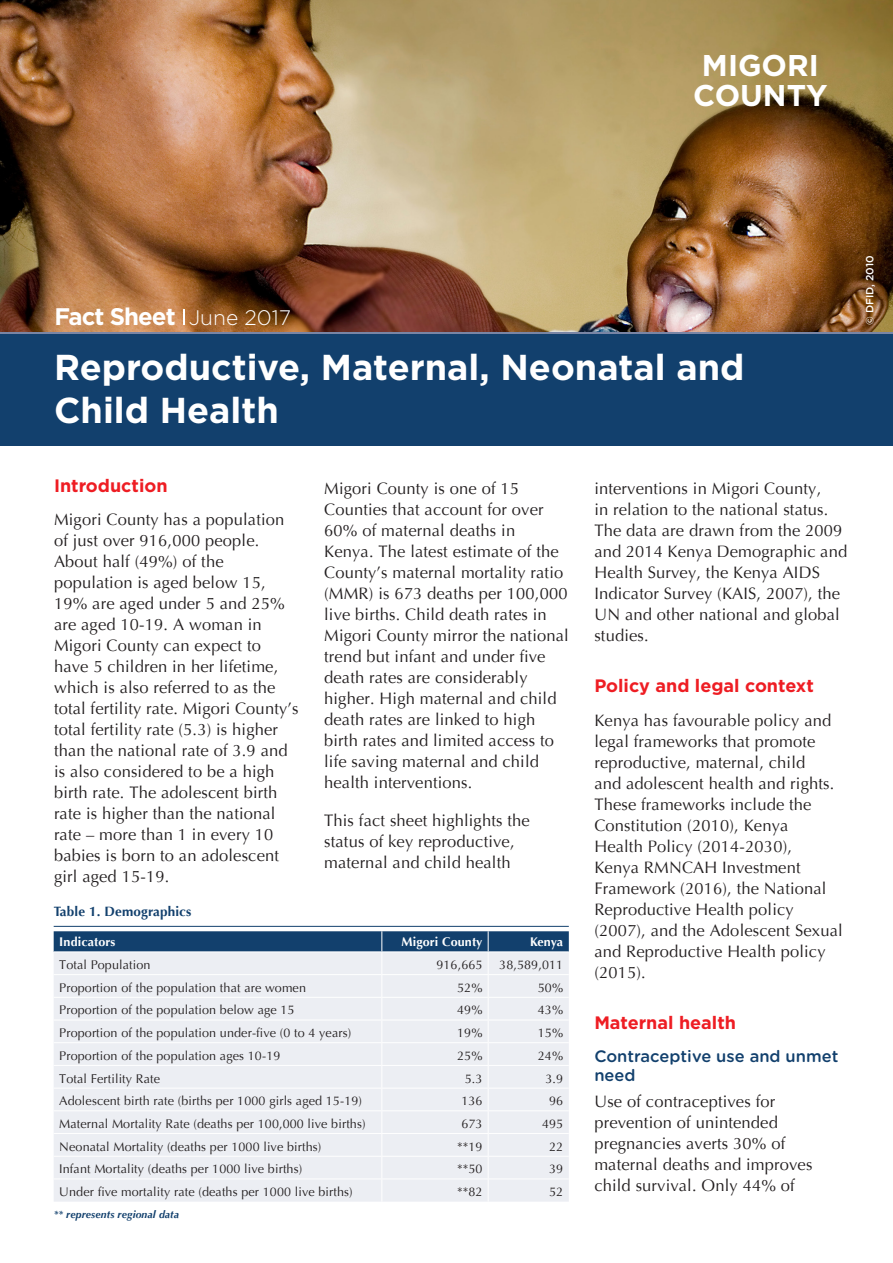
<style>
.page{position:relative;width:893px;height:1263px;background:#fff}
.page>*{position:absolute;margin:0;border:0;box-sizing:border-box;transform-origin:0 0}
.Headings{font:700 36px/43.2px "Gotham Pro";color:#fff}
.Sub_headings{font:700 30px "Gotham Pro";color:#fff}
.Sub_headings-2{font:700 24px "Gotham Pro";letter-spacing:-.04em;color:#fff}
.Sub_headings-3{font:300 21px "Gotham";color:#fff}
.Sub_headings-4{font:700 18px "Gotham Pro";color:#ee1d23}
.Body_text{font:16.5px/21px "Optima";letter-spacing:.01em;color:#231f20}
.Subheading_2{font:500 16.5px/19.8px "Gotham Rounded";color:#12406d}
.table_caption{font:700 13.5px "Optima";letter-spacing:.01em;color:#12406d}
.Body_text-2{font:12.6px "Optima";letter-spacing:.01em;color:#231f20}
.Body_text-3{font:700 12.6px "Optima";letter-spacing:.01em;color:#fff}
.Body_text-4{font:italic 700 10.5px "Optima";letter-spacing:.01em;color:#12406d}
.Subheading_2-2{font:500 10.5px "Gotham Rounded";color:#fff}
</style>
<div class="page">
<img style="left:0;top:0;width:893px;height:332px">
<div style="left:0;top:334px;width:893px;height:112px;background:#12406d"></div>
<hr style="left:0;top:332px;width:893px;height:2px;background:#7985a5">
<svg style="left:54px;top:931px;width:515px;height:270px;background:#dce1e9"></svg>
<hr style="left:54px;top:926px;width:515px;height:1px;background:#12406d">
<svg style="left:183px;top:309px;width:1px;height:16px"></svg>
<p class="Sub_headings" style="left:702px;top:48px;width:118px">MIGORI</p>
<p class="Sub_headings" style="left:693px;top:78px;width:136px">COUNTY</p>
<p class="Sub_headings-2" style="left:54px;top:302px;width:123px">Fact Sheet</p>
<p class="Sub_headings-3" style="left:189px;top:304px;width:104px">June 2017</p>
<p class="Headings" style="left:54px;top:345px;width:692px">Reproductive, Maternal, Neonatal and<br>Child Health</p>
<p class="Subheading_2-2" style="left:862px;top:325px;width:71px;rotate:-90deg">© DFID, 2010</p>
<p class="Sub_headings-4" style="left:54px;top:475px;width:115px">Introduction</p>
<p class="Body_text" style="left:54px;top:509px;width:246px">Migori County has a population of just over 916,000 people.<br>About half (49%) of the population is aged below 15,<br>19% are aged under 5 and 25% are aged 10-19. A woman in<br>Migori County can expect to have 5 children in her lifetime, which is also referred to as the total fertility rate. Migori County’s total fertility rate (5.3) is higher than the national rate of 3.9 and is also considered to be a high birth rate. The adolescent birth rate is higher than the national rate – more than 1 in every 10 babies is born to an adolescent girl aged 15-19.</p>
<p class="table_caption" style="left:54px;top:904px;width:139px">Table 1. Demographics</p>
<p class="Body_text" style="left:324px;top:478px;width:246px">Migori County is one of 15<br>Counties that account for over<br>60% of maternal deaths in<br>Kenya. The latest estimate of the<br>County’s maternal mortality ratio (MMR) is 673 deaths per 100,000 live births. Child death rates in<br>Migori County mirror the national trend but infant and under five death rates are considerably higher. High maternal and child death rates are linked to high birth rates and limited access to life saving maternal and child health interventions.</p>
<p class="Body_text" style="left:324px;top:810px;width:207px">This fact sheet highlights the status of key reproductive, maternal and child health</p>
<p class="Body_text-3" style="left:59px;top:935px;width:58px">Indicators</p>
<p class="Body_text-3" style="left:401px;top:935px;width:83px">Migori County</p>
<p class="Body_text-3" style="left:530px;top:935px;width:35px">Kenya</p>
<p class="Body_text-2" style="left:59px;top:957px;width:93px">Total Population</p>
<p class="Body_text-2" style="left:436px;top:957px;width:48px">916,665</p>
<p class="Body_text-2" style="left:499px;top:957px;width:65px">38,589,011</p>
<p class="Body_text-2" style="left:59px;top:979px;width:248px">Proportion of the population that are women</p>
<p class="Body_text-2" style="left:457px;top:979px;width:27px">52%</p>
<p class="Body_text-2" style="left:538px;top:979px;width:27px">50%</p>
<p class="Body_text-2" style="left:59px;top:1002px;width:237px">Proportion of the population below age 15</p>
<p class="Body_text-2" style="left:457px;top:1002px;width:27px">49%</p>
<p class="Body_text-2" style="left:538px;top:1002px;width:27px">43%</p>
<p class="Body_text-2" style="left:59px;top:1025px;width:293px">Proportion of the population under-five (0 to 4 years)</p>
<p class="Body_text-2" style="left:457px;top:1025px;width:27px">19%</p>
<p class="Body_text-2" style="left:538px;top:1025px;width:27px">15%</p>
<p class="Body_text-2" style="left:59px;top:1048px;width:223px">Proportion of the population ages 10-19</p>
<p class="Body_text-2" style="left:457px;top:1048px;width:27px">25%</p>
<p class="Body_text-2" style="left:538px;top:1048px;width:27px">24%</p>
<p class="Body_text-2" style="left:59px;top:1070px;width:102px">Total Fertility Rate</p>
<p class="Body_text-2" style="left:465px;top:1070px;width:19px">5.3</p>
<p class="Body_text-2" style="left:545px;top:1070px;width:19px">3.9</p>
<p class="Body_text-2" style="left:59px;top:1093px;width:304px">Adolescent birth rate (births per 1000 girls aged 15-19)</p>
<p class="Body_text-2" style="left:461px;top:1093px;width:23px">136</p>
<p class="Body_text-2" style="left:549px;top:1093px;width:16px">96</p>
<p class="Body_text-2" style="left:59px;top:1116px;width:308px">Maternal Mortality Rate (deaths per 100,000 live births)</p>
<p class="Body_text-2" style="left:461px;top:1116px;width:23px">673</p>
<p class="Body_text-2" style="left:542px;top:1116px;width:23px">495</p>
<p class="Body_text-2" style="left:59px;top:1138px;width:264px">Neonatal Mortality (deaths per 1000 live births)</p>
<p class="Body_text-2" style="left:457px;top:1138px;width:27px">**19</p>
<p class="Body_text-2" style="left:549px;top:1138px;width:16px">22</p>
<p class="Body_text-2" style="left:59px;top:1161px;width:244px">Infant Mortality (deaths per 1000 live births)</p>
<p class="Body_text-2" style="left:457px;top:1161px;width:27px">**50</p>
<p class="Body_text-2" style="left:549px;top:1161px;width:16px">39</p>
<p class="Body_text-2" style="left:59px;top:1184px;width:295px">Under five mortality rate (deaths per 1000 live births)</p>
<p class="Body_text-2" style="left:457px;top:1184px;width:27px">**82</p>
<p class="Body_text-2" style="left:549px;top:1184px;width:16px">52</p>
<p class="Body_text-4" style="left:54px;top:1208px;width:127px">** represents regional data</p>
<p class="Body_text" style="left:594px;top:478px;width:254px">interventions in Migori County,<br>in relation to the national status.<br>The data are drawn from the 2009 and 2014 Kenya Demographic and<br>Health Survey, the Kenya AIDS<br>Indicator Survey (KAIS, 2007), the<br>UN and other national and global studies.</p>
<p class="Sub_headings-4" style="left:594px;top:675px;width:221px">Policy and legal context</p>
<p class="Body_text" style="left:594px;top:710px;width:250px">Kenya has favourable policy and legal frameworks that promote reproductive, maternal, child<br>and adolescent health and rights.<br>These frameworks include the<br>Constitution (2010), Kenya<br>Health Policy (2014-2030),<br>Kenya RMNCAH Investment<br>Framework (2016), the National<br>Reproductive Health policy (2007), and the Adolescent Sexual and Reproductive Health policy (2015).</p>
<p class="Sub_headings-4" style="left:594px;top:1012px;width:143px">Maternal health</p>
<p class="Subheading_2" style="left:594px;top:1045px;width:246px">Contraceptive use and unmet need</p>
<p class="Body_text" style="left:594px;top:1091px;width:220px">Use of contraceptives for prevention of unintended pregnancies averts 30% of maternal deaths and improves child survival. Only 44% of</p>
</div>
